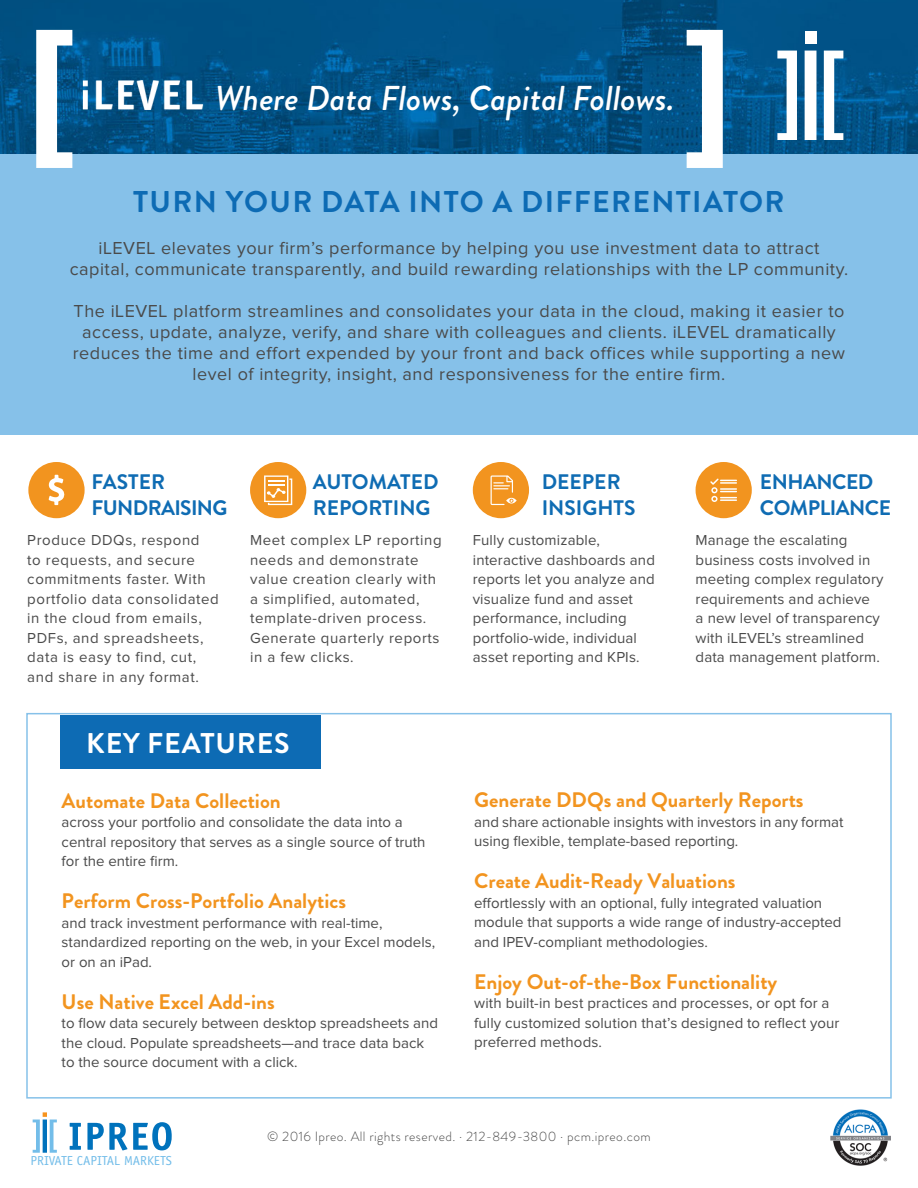
<style>
.page{position:relative;width:918px;height:1188px;background:#fff}
.page>*{position:absolute;margin:0;border:0;box-sizing:border-box;transform-origin:0 0}
.t1{font:italic 500 34.5px "Brandon Grotesque";color:#fff}
.t2{font:700 30px "Brandon Grotesque";letter-spacing:.045em;color:#0d6bb4}
.t3{font:700 28.5px "Brandon Grotesque";letter-spacing:.03em;color:#fff}
.t4{font:700 21px "Brandon Grotesque";color:#f2941f}
.t5{font:700 21px/25.2px "Brandon Grotesque";letter-spacing:-.005em;color:#0f6cb3}
.t6{font:700 21px/25.2px "Brandon Grotesque";letter-spacing:-.025em;color:#0f6cb3}
.t7{font:700 21px "Brandon Grotesque";letter-spacing:-.03em;color:#0f6cb3}
.t8{font:18px/21px "Proxima Nova";letter-spacing:.03em;color:#4a4a4a;text-align:center}
.t9{font:15px/19.5px "Proxima Nova";letter-spacing:.01em;color:#4a4a4a}
.t10{font:15px/19.5px "Proxima Nova";letter-spacing:.04em;color:#4a4a4a}
.t11{font:300 13.5px "Brandon Grotesque";letter-spacing:.03em;color:#4a4a4a}
.t12{font:13.05px "Officina Sans Std";letter-spacing:-.005em;color:#73bde9}
</style>
<div class="page">
<img style="left:0;top:0;width:918px;height:154px">
<div style="left:0;top:154px;width:918px;height:281px;background:#86c1e9"></div>
<img style="left:831px;top:1110px;width:60px;height:55px">
<div style="left:26px;top:713px;width:866px;height:386px;border:2px solid #86c1e9"></div>
<div style="left:28px;top:462px;width:57px;height:56px;background:#f2941f;border-radius:50%"></div>
<div style="left:250px;top:462px;width:56px;height:56px;background:#f2941f;border-radius:50%"></div>
<div style="left:473px;top:462px;width:56px;height:56px;background:#f2941f;border-radius:50%"></div>
<svg style="left:264px;top:475px;width:28px;height:30px"></svg>
<div style="left:60px;top:715px;width:261px;height:54px;background:#0d6bb4"></div>
<div style="left:696px;top:462px;width:56px;height:56px;background:#f2941f;border-radius:50%"></div>
<svg style="left:36px;top:30px;width:36px;height:138px"></svg>
<svg style="left:687px;top:30px;width:36px;height:138px"></svg>
<svg style="left:70px;top:1123px;width:11px;height:27px"></svg>
<svg style="left:87px;top:1123px;width:40px;height:27px"></svg>
<svg style="left:133px;top:1122px;width:39px;height:28px"></svg>
<svg style="left:33px;top:1112px;width:24px;height:41px"></svg>
<svg style="left:824px;top:51px;width:19px;height:89px"></svg>
<svg style="left:777px;top:51px;width:20px;height:89px"></svg>
<svg style="left:805px;top:51px;width:11px;height:89px"></svg>
<div style="left:805px;top:31px;width:11px;height:12px;background:#fff"></div>
<svg style="left:49px;top:475px;width:16px;height:30px"></svg>
<svg style="left:491px;top:475px;width:26px;height:30px"></svg>
<svg style="left:710px;top:479px;width:27px;height:23px"></svg>
<img style="left:83px;top:80px;width:130px;height:30px">
<p class="t1" style="left:215px;top:74px;width:461px">Where Data Flows, Capital Follows.</p>
<p class="t2" style="left:133px;top:180px;width:653px">TURN YOUR DATA INTO A DIFFERENTIATOR</p>
<p class="t8" style="left:70px;top:238px;width:780px">iLEVEL elevates your firm’s performance by helping you use investment data to attract capital, communicate transparently, and build rewarding relationships with the LP community.</p>
<p class="t8" style="left:73px;top:301px;width:774px">The iLEVEL platform streamlines and consolidates your data in the cloud, making it easier to access, update, analyze, verify, and share with colleagues and clients. iLEVEL dramatically reduces the time and effort expended by your front and back offices while supporting a new level of integrity, insight, and responsiveness for the entire firm.</p>
<p class="t5" style="left:92px;top:470px;width:75px">FASTER</p>
<p class="t7" style="left:92px;top:493px;width:137px">FUNDRAISING</p>
<p class="t5" style="left:313px;top:470px;width:127px">AUTOMATED<br>REPORTING</p>
<p class="t5" style="left:542px;top:470px;width:80px">DEEPER</p>
<p class="t5" style="left:542px;top:495px;width:95px">INSIGHTS</p>
<p class="t6" style="left:760px;top:470px;width:133px">ENHANCED<br>COMPLIANCE</p>
<p class="t10" style="left:27px;top:531px;width:193px">Produce DDQs, respond<br>to requests, and secure commitments faster. With portfolio data consolidated in the cloud from emails,<br>PDFs, and spreadsheets, data is easy to find, cut, and share in any format.</p>
<p class="t10" style="left:250px;top:531px;width:193px">Meet complex LP reporting needs and demonstrate value creation clearly with a simplified, automated, template-driven process.<br>Generate quarterly reports in a few clicks.</p>
<p class="t9" style="left:473px;top:531px;width:184px">Fully customizable, interactive dashboards and reports let you analyze and visualize fund and asset performance, including portfolio-wide, individual asset reporting and KPIs.</p>
<p class="t9" style="left:696px;top:531px;width:189px">Manage the escalating business costs involved in meeting complex regulatory requirements and achieve<br>a new level of transparency with iLEVEL’s streamlined data management platform.</p>
<p class="t3" style="left:86px;top:723px;width:205px">KEY FEATURES</p>
<p class="t4" style="left:62px;top:786px;width:221px">Automate Data Collection</p>
<p class="t9" style="left:62px;top:813px;width:365px">across your portfolio and consolidate the data into a central repository that serves as a single source of truth for the entire firm.</p>
<p class="t4" style="left:62px;top:887px;width:286px">Perform Cross-Portfolio Analytics</p>
<p class="t9" style="left:62px;top:914px;width:375px">and track investment performance with real-time, standardized reporting on the web, in your Excel models, or on an iPad.</p>
<p class="t4" style="left:62px;top:987px;width:215px">Use Native Excel Add-ins</p>
<p class="t9" style="left:62px;top:1014px;width:378px">to flow data securely between desktop spreadsheets and the cloud. Populate spreadsheets—and trace data back to the source document with a click.</p>
<p class="t4" style="left:474px;top:786px;width:331px">Generate DDQs and Quarterly Reports</p>
<p class="t9" style="left:474px;top:813px;width:371px">and share actionable insights with investors in any format using flexible, template-based reporting.</p>
<p class="t4" style="left:474px;top:867px;width:263px">Create Audit-Ready Valuations</p>
<p class="t9" style="left:474px;top:894px;width:369px">effortlessly with an optional, fully integrated valuation module that supports a wide range of industry-accepted and IPEV-compliant methodologies.</p>
<p class="t4" style="left:474px;top:967px;width:305px">Enjoy Out-of-the-Box Functionality</p>
<p class="t9" style="left:474px;top:994px;width:367px">with built-in best practices and processes, or opt for a fully customized solution that’s designed to reflect your preferred methods.</p>
<p class="t12" style="left:31px;top:1153px;width:143px">PRIVATE CAPITAL MARKETS</p>
<p class="t11" style="left:267px;top:1127px;width:385px">© 2016 Ipreo. All rights reserved. · 212-849-3800 · pcm.ipreo.com</p>
</div>
